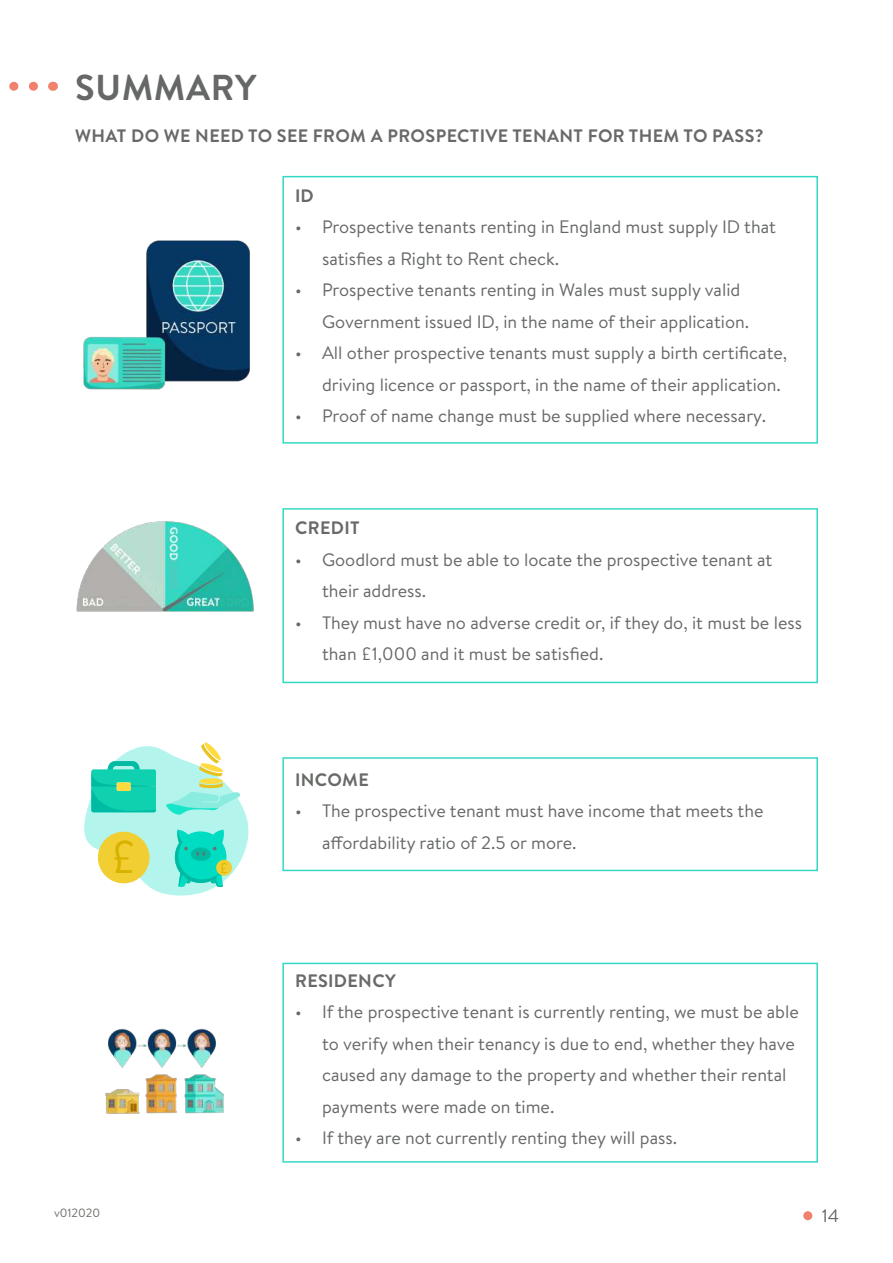
<style>
.page{position:relative;width:893px;height:1263px;background:#fff}
.page>*{position:absolute;margin:0;border:0;box-sizing:border-box;transform-origin:0 0}
.t1{font:46.05px "Brandon Text";color:#d7b300}
.t2{font:700 36px "Brandon Text";letter-spacing:.02em;color:#656867}
.t3{font:18px/31.5px "Brandon Text";color:#656867}
.t4{font:700 18px "Brandon Text";letter-spacing:.02em;color:#676a67}
.t5{font:14.1px "Brandon Text";color:#d7b300}
.t6{font:12px "Brandon Text";color:#6f6e6b}
</style>
<div class="page">
<div style="left:282px;top:963px;width:536px;height:199px;border:2px solid #34d9c3"></div>
<img style="left:76px;top:521px;width:178px;height:91px">
<img style="left:83px;top:240px;width:167px;height:150px">
<img style="left:105px;top:1028px;width:119px;height:85px">
<svg style="left:84px;top:742px;width:164px;height:153px"></svg>
<svg style="left:9px;top:82px;width:29px;height:9px"></svg>
<div style="left:803px;top:1211px;width:9px;height:9px;background:#f0816c;border-radius:50%"></div>
<div style="left:282px;top:176px;width:536px;height:268px;border:2px solid #34d9c3"></div>
<div style="left:282px;top:508px;width:536px;height:175px;border:2px solid #34d9c3"></div>
<div style="left:282px;top:757px;width:536px;height:114px;border:2px solid #34d9c3"></div>
<h2 class="t2" style="left:75px;top:63px;width:183px">SUMMARY</h2>
<p class="t4" style="left:75px;top:123px;width:690px">WHAT DO WE NEED TO SEE FROM A PROSPECTIVE TENANT FOR THEM TO PASS?</p>
<p class="t4" style="left:295px;top:183px;width:20px">ID</p>
<p class="t3" style="left:322px;top:210px;width:456px;text-indent:-27px">• Prospective tenants renting in England must supply ID that satisfies a Right to Rent check.</p>
<p class="t3" style="left:322px;top:273px;width:429px;text-indent:-27px">• Prospective tenants renting in Wales must supply valid<br>Government issued ID, in the name of their application.</p>
<p class="t3" style="left:322px;top:336px;width:467px;text-indent:-27px">• All other prospective tenants must supply a birth certificate, driving licence or passport, in the name of their application.</p>
<p class="t3" style="left:295px;top:399px;width:473px">• Proof of name change must be supplied where necessary.</p>
<h1 class="t1" style="left:109px;top:826px;width:29px">£</h1>
<p class="t5" style="left:220px;top:858px;width:10px">£</p>
<p class="t4" style="left:295px;top:515px;width:66px">CREDIT</p>
<p class="t3" style="left:322px;top:543px;width:452px;text-indent:-27px">• Goodlord must be able to locate the prospective tenant at their address.</p>
<p class="t3" style="left:322px;top:606px;width:482px;text-indent:-27px">• They must have no adverse credit or, if they do, it must be less than £1,000 and it must be satisfied.</p>
<p class="t4" style="left:295px;top:767px;width:75px">INCOME</p>
<p class="t3" style="left:322px;top:795px;width:443px;text-indent:-27px">• The prospective tenant must have income that meets the affordability ratio of 2.5 or more.</p>
<p class="t4" style="left:295px;top:968px;width:102px">RESIDENCY</p>
<p class="t3" style="left:322px;top:996px;width:478px;text-indent:-27px">• If the prospective tenant is currently renting, we must be able to verify when their tenancy is due to end, whether they have caused any damage to the property and whether their rental payments were made on time.</p>
<p class="t3" style="left:295px;top:1122px;width:384px">• If they are not currently renting they will pass.</p>
<p class="t6" style="left:54px;top:1205px;width:48px">v012020</p>
<p class="t3" style="left:822px;top:1199px;width:19px">14</p>
</div>
